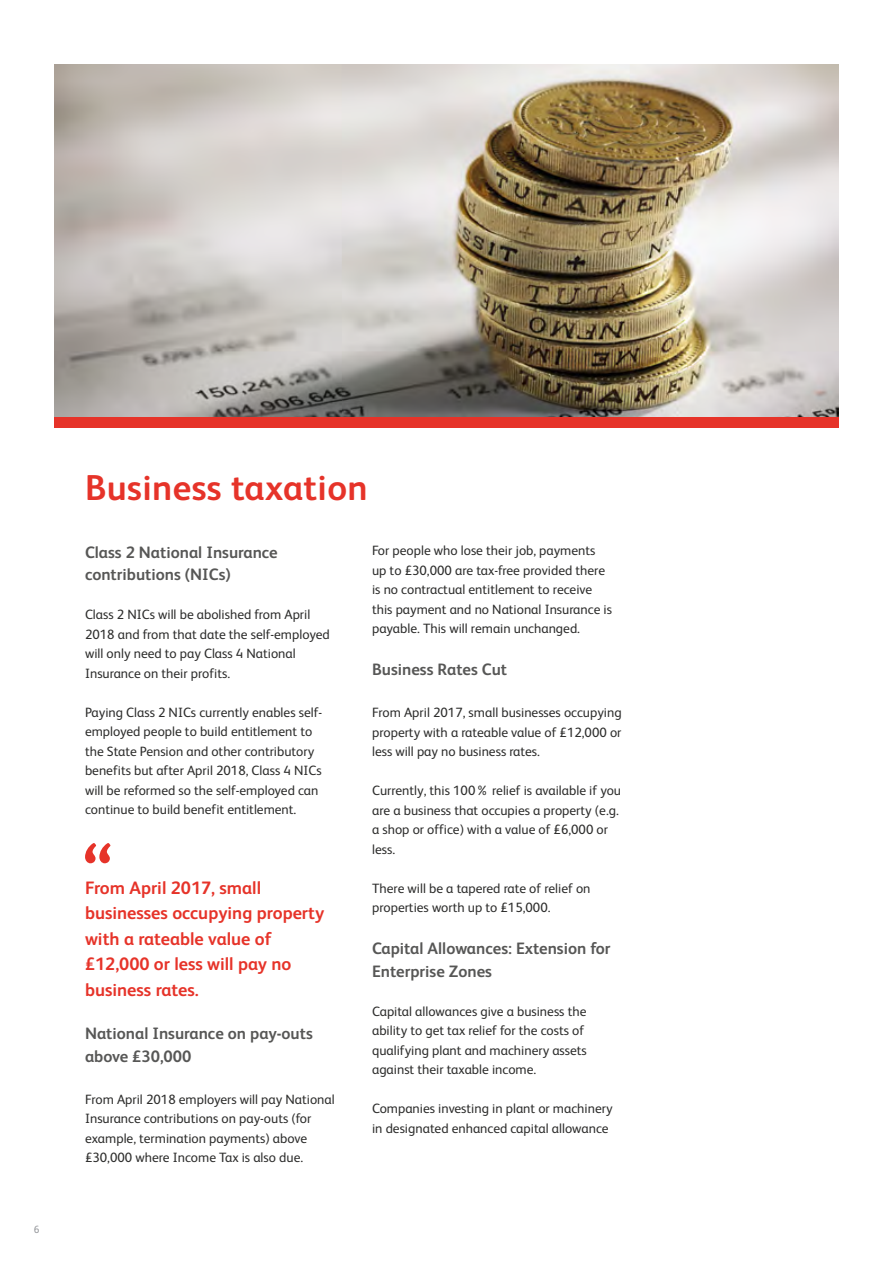
<style>
.page{position:relative;width:893px;height:1263px;background:#fff}
.page>*{position:absolute;margin:0;border:0;box-sizing:border-box;transform-origin:0 0}
.t1{font:700 36px "FS Albert";letter-spacing:.01em;color:#e63329}
.t2{font:700 18px/25.5px "FS Albert";color:#e63329}
.t3{font:700 16.5px/22.5px "FS Albert";color:#575756}
.t4{font:13.5px/19.5px "FS Albert";color:#2d2d2c}
.t5{font:10.5px "FS Albert";color:#989a9e}
</style>
<div class="page">
<img style="left:54px;top:65px;width:785px;height:352px">
<div style="left:54px;top:417px;width:785px;height:10px;background:#e63329"></div>
<svg style="left:85px;top:843px;width:25px;height:20px"></svg>
<p class="t5" style="left:34px;top:1223px;width:7px">6</p>
<h1 class="t1" style="left:85px;top:466px;width:284px">Business taxation</h1>
<p class="t3" style="left:85px;top:540px;width:194px">Class 2 National Insurance contributions (NICs)</p>
<p class="t4" style="left:85px;top:605px;width:246px">Class 2 NICs will be abolished from April 2018 and from that date the self-employed will only need to pay Class 4 National Insurance on their profits.</p>
<p class="t4" style="left:85px;top:702px;width:239px">Paying Class 2 NICs currently enables self&shy;employed people to build entitlement to the State Pension and other contributory benefits but after April 2018, Class 4 NICs will be reformed so the self-employed can continue to build benefit entitlement.</p>
<h2 class="t2" style="left:85px;top:875px;width:241px">From April 2017, small businesses occupying property with a rateable value of £12,000 or less will pay no business rates.</h2>
<p class="t3" style="left:85px;top:1022px;width:229px">National Insurance on pay-outs above £30,000</p>
<p class="t4" style="left:85px;top:1089px;width:251px">From April 2018 employers will pay National Insurance contributions on pay-outs (for example, termination payments) above £30,000 where Income Tax is also due.</p>
<p class="t4" style="left:372px;top:541px;width:241px">For people who lose their job, payments up to £30,000 are tax-free provided there is no contractual entitlement to receive this payment and no National Insurance is payable. This will remain unchanged.</p>
<p class="t3" style="left:372px;top:658px;width:137px">Business Rates Cut</p>
<p class="t4" style="left:372px;top:703px;width:251px;text-align:justify">From April 2017, small businesses occupying property with a rateable value of £12,000 or less will pay no business rates.</p>
<p class="t4" style="left:372px;top:781px;width:251px">Currently, this 100% relief is available if you are a business that occupies a property (e.g. a shop or office) with a value of £6,000 or less.</p>
<p class="t4" style="left:372px;top:878px;width:220px">There will be a tapered rate of relief on properties worth up to £15,000.</p>
<p class="t3" style="left:372px;top:937px;width:240px">Capital Allowances: Extension for<br>Enterprise Zones</p>
<p class="t4" style="left:372px;top:1001px;width:216px">Capital allowances give a business the ability to get tax relief for the costs of qualifying plant and machinery assets against their taxable income.</p>
<p class="t4" style="left:372px;top:1099px;width:242px">Companies investing in plant or machinery in designated enhanced capital allowance</p>
</div>
